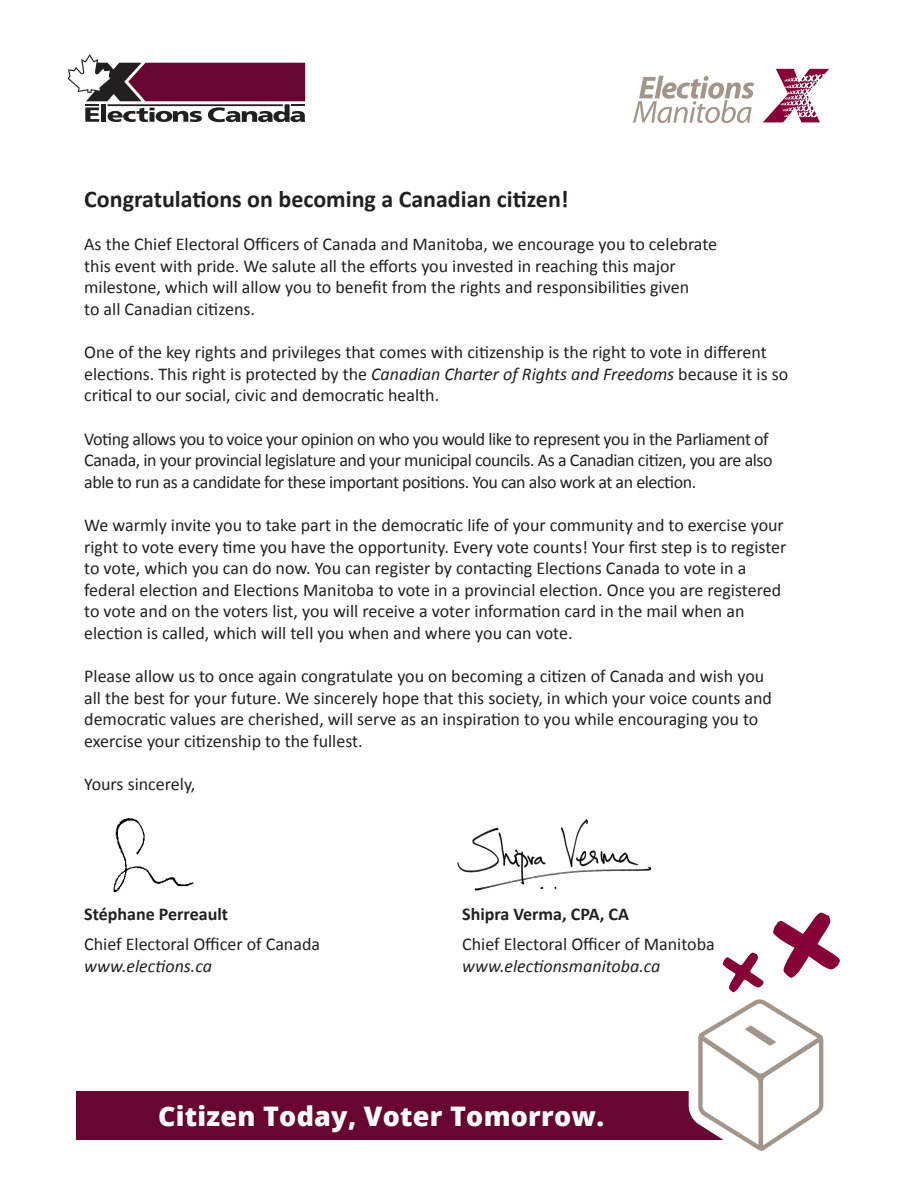
<style>
.page{position:relative;width:918px;height:1188px;background:#fff}
.page>*{position:absolute;margin:0;border:0;box-sizing:border-box;transform-origin:0 0}
.t1{font:800 27px "Open Sans";letter-spacing:.01em;color:#fff}
.t2{font:700 24px "Calibri";color:#231f20}
.t3{font:18px/21.6px "Calibri";color:#231f20}
.t4{font:18px/21.6px "Calibri";letter-spacing:-.025em;color:#231f20}
.t5{font:italic 18px "Calibri";color:#231f20}
.t6{font:700 18px "Calibri";color:#231f20}
.s1{font-style:italic}
</style>
<div class="page">
<div style="left:77px;top:1091px;width:684px;height:49px;background:#690531"></div>
<svg style="left:688px;top:912px;width:152px;height:239px"></svg>
<img style="left:113px;top:817px;width:81px;height:76px">
<img style="left:457px;top:819px;width:195px;height:72px">
<svg style="left:68px;top:54px;width:237px;height:68px"></svg>
<svg style="left:633px;top:76px;width:121px;height:47px"></svg>
<svg style="left:763px;top:69px;width:66px;height:53px"></svg>
<h2 class="t2" style="left:84px;top:184px;width:486px">Congratulations on becoming a Canadian citizen!</h2>
<p class="t3" style="left:84px;top:233px;width:635px">As the Chief Electoral Officers of Canada and Manitoba, we encourage you to celebrate this event with pride. We salute all the efforts you invested in reaching this major milestone, which will allow you to benefit from the rights and responsibilities given<br>to all Canadian citizens.</p>
<p class="t3" style="left:84px;top:341px;width:706px">One of the key rights and privileges that comes with citizenship is the right to vote in different elections. This right is protected by the <span class="s1">Canadian Charter of Rights and Freedoms</span> because it is so critical to our social, civic and democratic health.</p>
<p class="t4" style="left:84px;top:427px;width:690px">Voting allows you to voice your opinion on who you would like to represent you in the Parliament of<br>Canada, in your provincial legislature and your municipal councils. As a Canadian citizen, you are also able to run as a candidate for these important positions. You can also work at an election.</p>
<p class="t3" style="left:84px;top:513px;width:704px">We warmly invite you to take part in the democratic life of your community and to exercise your right to vote every time you have the opportunity. Every vote counts! Your first step is to register to vote, which you can do now. You can register by contacting Elections Canada to vote in a federal election and Elections Manitoba to vote in a provincial election. Once you are registered to vote and on the voters list, you will receive a voter information card in the mail when an election is called, which will tell you when and where you can vote.</p>
<p class="t3" style="left:84px;top:665px;width:689px">Please allow us to once again congratulate you on becoming a citizen of Canada and wish you all the best for your future. We sincerely hope that this society, in which your voice counts and democratic values are cherished, will serve as an inspiration to you while encouraging you to exercise your citizenship to the fullest.</p>
<p class="t3" style="left:84px;top:773px;width:113px">Yours sincerely,</p>
<p class="t6" style="left:84px;top:903px;width:145px">Stéphane Perreault</p>
<p class="t6" style="left:462px;top:903px;width:168px">Shipra Verma, CPA, CA</p>
<p class="t3" style="left:84px;top:933px;width:237px">Chief Electoral Officer of Canada</p>
<p class="t3" style="left:462px;top:933px;width:254px">Chief Electoral Officer of Manitoba</p>
<p class="t5" style="left:84px;top:955px;width:129px">www.elections.ca</p>
<p class="t5" style="left:462px;top:955px;width:200px">www.electionsmanitoba.ca</p>
<h1 class="t1" style="left:158px;top:1095px;width:447px">Citizen Today, Voter Tomorrow.</h1>
</div>
